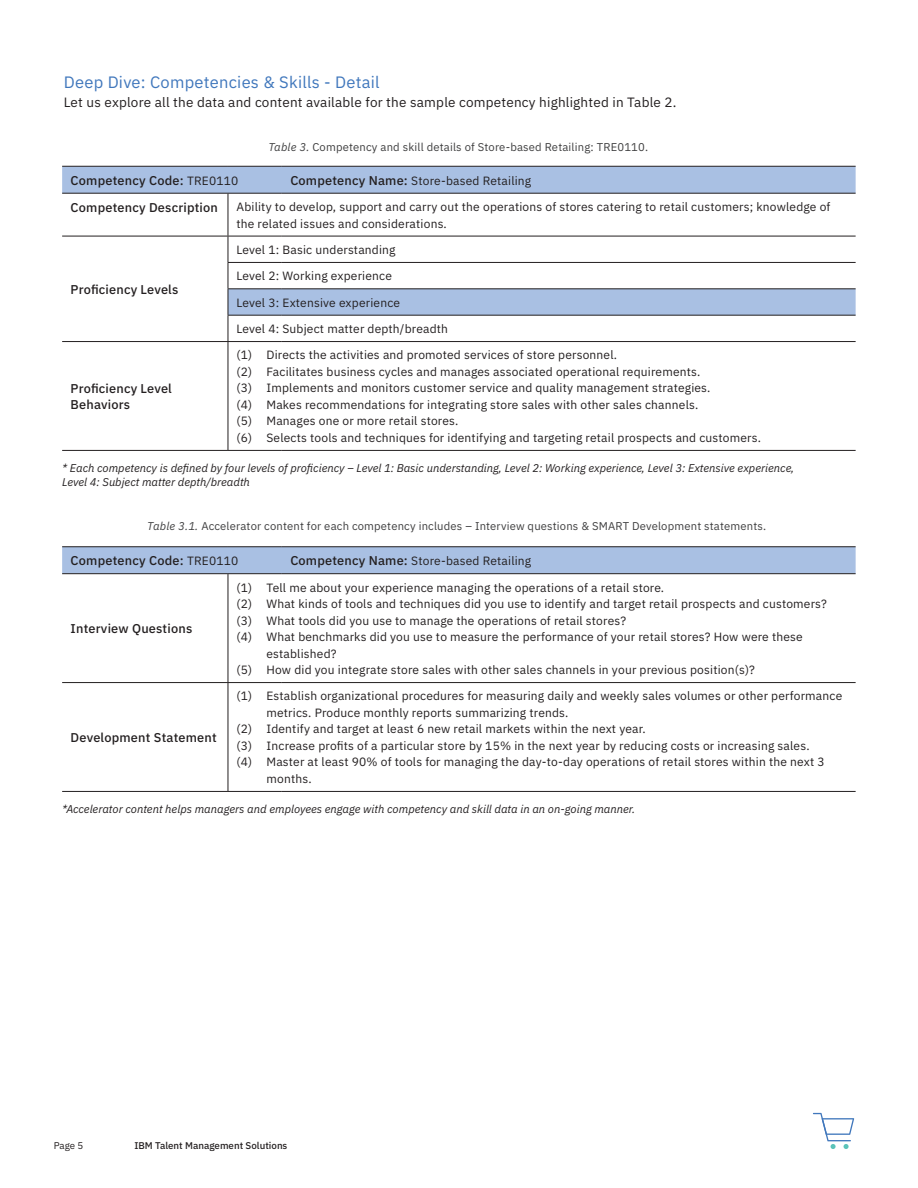
<style>
.page{position:relative;width:918px;height:1188px;background:#fff}
.page>*{position:absolute;margin:0;border:0;box-sizing:border-box;transform-origin:0 0}
.t1{font:16.5px "IBM Plex Sans";letter-spacing:.015em;color:#4077bc}
.t2{font:13.5px "IBM Plex Sans";letter-spacing:.015em;color:#231f20}
.t3{font:500 12.75px/16.5px "IBM Plex Sans";letter-spacing:.015em;color:#231f20}
.t4{font:12px/16.5px "IBM Plex Sans";letter-spacing:.015em;color:#231f20}
.t5{font:italic 11.25px/14.7px "IBM Plex Sans";color:#231f20}
.t6{font:11.25px "IBM Plex Sans";letter-spacing:.015em;color:#3e3e3f}
.t7{font:500 9.75px "IBM Plex Sans";color:#231f20}
.t8{font:9.75px "IBM Plex Sans";color:#231f20}
.s1{font-style:italic}
.s2{font-weight:400;font-size:12px}
.s3{font-weight:500;font-size:12.75px}
</style>
<div class="page">
<svg style="left:813px;top:1113px;width:41px;height:36px"></svg>
<svg style="left:62px;top:167px;width:794px;height:148px"></svg>
<hr style="left:62px;top:166px;width:166px;height:1px;background:#231f20">
<hr style="left:228px;top:166px;width:54px;height:1px;background:#231f20">
<hr style="left:282px;top:166px;width:574px;height:1px;background:#231f20">
<hr style="left:62px;top:193px;width:166px;height:1px;background:#231f20">
<hr style="left:228px;top:193px;width:54px;height:1px;background:#231f20">
<hr style="left:228px;top:194px;width:1px;height:42px;background:#231f20">
<hr style="left:282px;top:193px;width:574px;height:1px;background:#231f20">
<hr style="left:62px;top:236px;width:166px;height:1px;background:#231f20">
<hr style="left:228px;top:236px;width:54px;height:1px;background:#231f20">
<hr style="left:282px;top:236px;width:574px;height:1px;background:#231f20">
<hr style="left:228px;top:262px;width:54px;height:1px;background:#231f20">
<hr style="left:282px;top:262px;width:574px;height:1px;background:#231f20">
<hr style="left:228px;top:288px;width:54px;height:1px;background:#231f20">
<hr style="left:282px;top:288px;width:574px;height:1px;background:#231f20">
<hr style="left:228px;top:315px;width:54px;height:1px;background:#231f20">
<svg style="left:228px;top:236px;width:1px;height:105px"></svg>
<hr style="left:282px;top:315px;width:574px;height:1px;background:#231f20">
<hr style="left:62px;top:341px;width:166px;height:1px;background:#231f20">
<hr style="left:228px;top:341px;width:54px;height:1px;background:#231f20">
<hr style="left:228px;top:342px;width:1px;height:108px;background:#231f20">
<hr style="left:282px;top:341px;width:574px;height:1px;background:#231f20">
<hr style="left:62px;top:450px;width:166px;height:1px;background:#231f20">
<hr style="left:228px;top:450px;width:54px;height:1px;background:#231f20">
<hr style="left:282px;top:450px;width:574px;height:1px;background:#231f20">
<div style="left:62px;top:547px;width:794px;height:26px;background:#a9c0e3"></div>
<hr style="left:62px;top:546px;width:166px;height:1px;background:#231f20">
<hr style="left:228px;top:546px;width:54px;height:1px;background:#231f20">
<hr style="left:282px;top:546px;width:574px;height:1px;background:#231f20">
<hr style="left:62px;top:573px;width:166px;height:1px;background:#231f20">
<hr style="left:228px;top:573px;width:54px;height:1px;background:#231f20">
<hr style="left:228px;top:574px;width:1px;height:108px;background:#231f20">
<hr style="left:282px;top:573px;width:574px;height:1px;background:#231f20">
<hr style="left:62px;top:682px;width:166px;height:1px;background:#231f20">
<hr style="left:228px;top:682px;width:54px;height:1px;background:#231f20">
<hr style="left:228px;top:683px;width:1px;height:108px;background:#231f20">
<hr style="left:282px;top:682px;width:574px;height:1px;background:#231f20">
<hr style="left:62px;top:791px;width:166px;height:1px;background:#231f20">
<hr style="left:228px;top:791px;width:54px;height:1px;background:#231f20">
<hr style="left:282px;top:791px;width:574px;height:1px;background:#231f20">
<h1 class="t1" style="left:64px;top:69px;width:317px">Deep Dive: Competencies &amp; Skills - Detail</h1>
<p class="t2" style="left:64px;top:92px;width:614px">Let us explore all the data and content available for the sample competency highlighted in Table 2.</p>
<p class="t6" style="left:269px;top:138px;width:381px"><span class="s1">Table 3.</span> Competency and skill details of Store-based Retailing: TRE0110.</p>
<p class="t3" style="left:71px;top:171px;width:169px">Competency Code: <span class="s2">TRE0110</span></p>
<p class="t4" style="left:290px;top:171px;width:242px"><span class="s3">Competency Name:</span> Store-based Retailing</p>
<p class="t3" style="left:71px;top:198px;width:149px">Competency Description</p>
<p class="t4" style="left:236px;top:198px;width:595px">Ability to develop, support and carry out the operations of stores catering to retail customers; knowledge of the related issues and considerations.</p>
<p class="t3" style="left:71px;top:280px;width:109px">Proficiency Levels</p>
<p class="t3" style="left:71px;top:379px;width:103px">Proficiency Level<br>Behaviors</p>
<p class="t4" style="left:236px;top:235px;width:213px;line-height:26.4px">Level 1: Basic understanding<br>Level 2: Working experience<br>Level 3: Extensive experience<br>Level 4: Subject matter depth/breadth</p>
<p class="t4" style="left:236px;top:346px;width:526px">(1) Directs the activities and promoted services of store personnel.<br>(2) Facilitates business cycles and manages associated operational requirements.<br>(3) Implements and monitors customer service and quality management strategies.<br>(4) Makes recommendations for integrating store sales with other sales channels.<br>(5) Manages one or more retail stores.<br>(6) Selects tools and techniques for identifying and targeting retail prospects and customers.</p>
<p class="t5" style="left:62px;top:459px;width:734px">* Each competency is defined by four levels of proficiency – Level 1: Basic understanding, Level 2: Working experience, Level 3: Extensive experience,<br>Level 4: Subject matter depth/breadth</p>
<p class="t6" style="left:147px;top:517px;width:620px"><span class="s1">Table 3.1.</span> Accelerator content for each competency includes – Interview questions &amp; SMART Development statements.</p>
<p class="t3" style="left:71px;top:551px;width:169px">Competency Code: <span class="s2">TRE0110</span></p>
<p class="t4" style="left:290px;top:552px;width:242px"><span class="s3">Competency Name:</span> Store-based Retailing</p>
<p class="t3" style="left:71px;top:619px;width:123px">Interview Questions</p>
<p class="t3" style="left:71px;top:728px;width:148px">Development Statement</p>
<p class="t4" style="left:236px;top:578px;width:429px">(1) Tell me about your experience managing the operations of a retail store.</p>
<p class="t4" style="left:236px;top:595px;width:592px">(2) What kinds of tools and techniques did you use to identify and target retail prospects and customers?</p>
<p class="t4" style="left:236px;top:611px;width:391px">(3) What tools did you use to manage the operations of retail stores?</p>
<p class="t4" style="left:236px;top:628px;width:568px">(4) What benchmarks did you use to measure the performance of your retail stores? How were these</p>
<p class="t4" style="left:266px;top:644px;width:72px">established?</p>
<p class="t4" style="left:236px;top:661px;width:520px">(5) How did you integrate store sales with other sales channels in your previous position(s)?</p>
<p class="t4" style="left:236px;top:687px;width:607px">(1) Establish organizational procedures for measuring daily and weekly sales volumes or other performance</p>
<p class="t4" style="left:266px;top:703px;width:304px">metrics. Produce monthly reports summarizing trends.</p>
<p class="t4" style="left:236px;top:720px;width:411px">(2) Identify and target at least 6 new retail markets within the next year.</p>
<p class="t4" style="left:236px;top:736px;width:575px">(3) Increase profits of a particular store by 15% in the next year by reducing costs or increasing sales.</p>
<p class="t4" style="left:236px;top:753px;width:590px">(4) Master at least 90% of tools for managing the day-to-day operations of retail stores within the next 3</p>
<p class="t4" style="left:266px;top:769px;width:47px">months.</p>
<p class="t5" style="left:62px;top:800px;width:575px">*Accelerator content helps managers and employees engage with competency and skill data in an on-going manner.</p>
<p class="t8" style="left:54px;top:1138px;width:31px">Page 5</p>
<p class="t7" style="left:134px;top:1138px;width:155px">IBM Talent Management Solutions</p>
</div>
